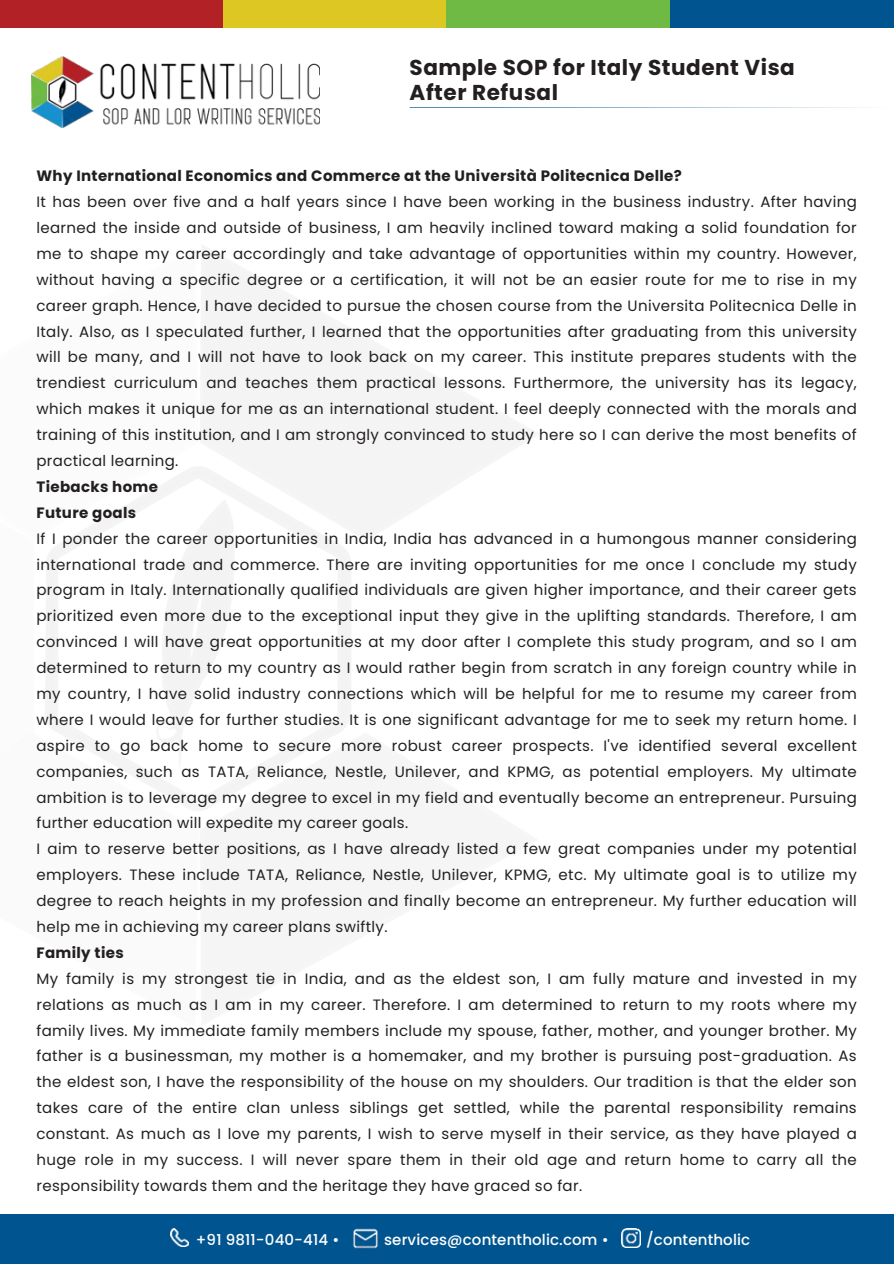
<style>
.page{position:relative;width:894px;height:1264px;background:#fff}
.page>*{position:absolute;margin:0;border:0;box-sizing:border-box;transform-origin:0 0}
.t1{font:700 21.45px/24.8px "Poppins";letter-spacing:.025em;color:#231f20}
.t2{font:15px/25.8px "Poppins";letter-spacing:.02em;color:#231f20;text-align:justify}
.t3{font:700 15px "Poppins";letter-spacing:.02em;color:#231f20}
.t4{font:500 15px "Poppins";letter-spacing:.01em;color:#fff}
</style>
<div class="page">
<div style="left:0;top:0;width:223px;height:28px;background:#b22126"></div>
<div style="left:223px;top:0;width:223px;height:28px;background:#ddc723"></div>
<div style="left:446px;top:0;width:224px;height:28px;background:#6eba45"></div>
<div style="left:670px;top:0;width:223px;height:28px;background:#00548f"></div>
<img style="left:32px;top:57px;width:288px;height:71px">
<div style="left:0;top:1214px;width:893px;height:49px;background:#00548f"></div>
<svg style="left:409px;top:107px;width:457px;height:1px"></svg>
<img style="left:621px;top:1228px;width:19px;height:19px">
<img style="left:170px;top:1228px;width:18px;height:18px">
<img style="left:353px;top:1228px;width:25px;height:21px">
<p class="t1" style="left:409px;top:56px;width:386px">Sample SOP for Italy Student Visa<br>After Refusal</p>
<p class="t3" style="left:36px;top:165px;width:646px">Why International Economics and Commerce at the Università Politecnica Delle?</p>
<p class="t2" style="left:36px;top:189px;width:821px">It has been over five and a half years since I have been working in the business industry. After having learned the inside and outside of business, I am heavily inclined toward making a solid foundation for me to shape my career accordingly and take advantage of opportunities within my country. However, without having a specific degree or a certification, it will not be an easier route for me to rise in my career graph. Hence, I have decided to pursue the chosen course from the Universita Politecnica Delle in Italy. Also, as I speculated further, I learned that the opportunities after graduating from this university will be many, and I will not have to look back on my career. This institute prepares students with the trendiest curriculum and teaches them practical lessons. Furthermore, the university has its legacy, which makes it unique for me as an international student. I feel deeply connected with the morals and training of this institution, and I am strongly convinced to study here so I can derive the most benefits of practical learning.</p>
<p class="t3" style="left:36px;top:476px;width:123px">Tiebacks home</p>
<p class="t3" style="left:36px;top:502px;width:101px">Future goals</p>
<h2 class="t2" style="left:36px;top:525px;width:821px">If I ponder the career opportunities in India, India has advanced in a humongous manner considering international trade and commerce. There are inviting opportunities for me once I conclude my study program in Italy. Internationally qualified individuals are given higher importance, and their career gets prioritized even more due to the exceptional input they give in the uplifting standards. Therefore, I am convinced I will have great opportunities at my door after I complete this study program, and so I am determined to return to my country as I would rather begin from scratch in any foreign country while in my country, I have solid industry connections which will be helpful for me to resume my career from where I would leave for further studies. It is one significant advantage for me to seek my return home. I aspire to go back home to secure more robust career prospects. I've identified several excellent companies, such as TATA, Reliance, Nestle, Unilever, and KPMG, as potential employers. My ultimate ambition is to leverage my degree to excel in my field and eventually become an entrepreneur. Pursuing further education will expedite my career goals.</h2>
<p class="t2" style="left:36px;top:836px;width:821px">I aim to reserve better positions, as I have already listed a few great companies under my potential employers. These include TATA, Reliance, Nestle, Unilever, KPMG, etc. My ultimate goal is to utilize my degree to reach heights in my profession and finally become an entrepreneur. My further education will help me in achieving my career plans swiftly.</p>
<h2 class="t3" style="left:36px;top:942px;width:89px">Family ties</h2>
<p class="t2" style="left:36px;top:965px;width:821px">My family is my strongest tie in India, and as the eldest son, I am fully mature and invested in my relations as much as I am in my career. Therefore. I am determined to return to my roots where my family lives. My immediate family members include my spouse, father, mother, and younger brother. My father is a businessman, my mother is a homemaker, and my brother is pursuing post-graduation. As the eldest son, I have the responsibility of the house on my shoulders. Our tradition is that the elder son takes care of the entire clan unless siblings get settled, while the parental responsibility remains constant. As much as I love my parents, I wish to serve myself in their service, as they have played a huge role in my success. I will never spare them in their old age and return home to carry all the responsibility towards them and the heritage they have graced so far.</p>
<p class="t4" style="left:196px;top:1228px;width:145px">+91 9811-040-414 •</p>
<p class="t4" style="left:384px;top:1228px;width:226px">services@contentholic.com •</p>
<p class="t4" style="left:645px;top:1228px;width:106px">/contentholic</p>
</div>
